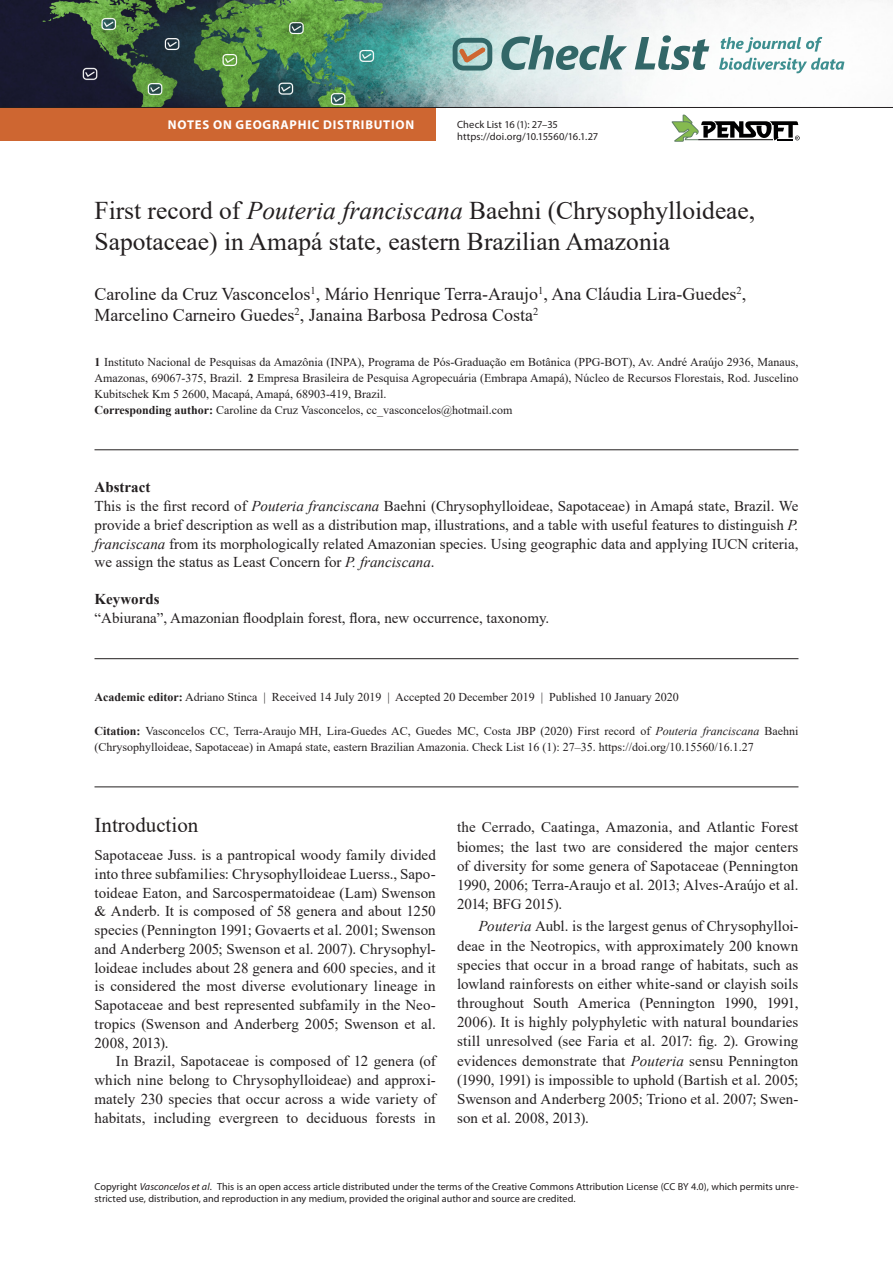
<style>
.page{position:relative;width:893px;height:1263px;background:#fff}
.page>*{position:absolute;margin:0;border:0;box-sizing:border-box;transform-origin:0 0}
.N_title{font:25.5px/30.6px "Times New Roman";color:#231f20}
.N_Head{font:21px "Times New Roman";color:#231f20}
.N_authors{font:18px/21.6px "Times New Roman";color:#231f20}
.N_body_i{font:15px/19.2px "Times New Roman";letter-spacing:.005em;color:#231f20;text-align:justify}
.N_body_nind{font:15px/18.8px "Times New Roman";letter-spacing:.005em;color:#231f20;text-align:justify}
.N_abstract_txt{font:15px/18.8px "Times New Roman";color:#231f20;text-align:justify}
.N_keywords_txt{font:15px "Times New Roman";color:#231f20}
.N_abstract{font:700 15px "Times New Roman";color:#231f20}
.N_keywords{font:700 15px "Times New Roman";color:#231f20}
.t1{font:700 12.75px "Myriad Pro";letter-spacing:.06em;color:#fff}
.N_affiliations{font:12px/15.9px "Times New Roman";color:#231f20;text-align:justify}
.N_citation{font:12px/15.9px "Times New Roman";color:#231f20}
.N_publ_data{font:12px "Times New Roman";color:#231f20}
.N_Corresponding_auth{font:12px "Times New Roman";color:#231f20}
.t2{font:10.5px/12.8px "Myriad Pro";letter-spacing:.01em;color:#231f20}
.copyright{font:10.2px/12.3px "Myriad Pro";letter-spacing:.005em;color:#231f20}
.s1{font-style:italic}
.s2{font-weight:700}
</style>
<div class="page">
<img style="left:0;top:0;width:893px;height:107px">
<svg style="left:453px;top:38px;width:39px;height:33px"></svg>
<svg style="left:501px;top:35px;width:126px;height:35px;background:#98b5b5"></svg>
<svg style="left:635px;top:35px;width:74px;height:35px"></svg>
<svg style="left:719px;top:37px;width:125px;height:36px"></svg>
<svg style="left:672px;top:115px;width:128px;height:27px"></svg>
<hr style="left:94px;top:449px;width:704px;height:1px;background:#231f20">
<hr style="left:94px;top:658px;width:704px;height:1px;background:#231f20">
<hr style="left:94px;top:787px;width:704px;height:1px;background:#231f20">
<div style="left:0;top:108px;width:436px;height:32px;background:#ce6631"></div>
<hr style="left:0;top:107px;width:893px;height:1px;background:#231f20">
<p class="t1" style="left:168px;top:116px;width:248px">NOTES ON GEOGRAPHIC DISTRIBUTION</p>
<p class="t2" style="left:457px;top:117px;width:143px">Check List 16 (1): 27–35 https://doi.org/10.15560/16.1.27</p>
<p class="N_title" style="left:94px;top:195px;width:662px">First record of <span class="s1">Pouteria franciscana</span> Baehni (Chrysophylloideae,<br>Sapotaceae) in Amapá state, eastern Brazilian Amazonia</p>
<p class="N_authors" style="left:94px;top:282px;width:653px">Caroline da Cruz Vasconcelos<sup>1</sup>, Mário Henrique Terra-Araujo<sup>1</sup>, Ana Cláudia Lira-Guedes<sup>2</sup>,<br>Marcelino Carneiro Guedes<sup>2</sup>, Janaina Barbosa Pedrosa Costa<sup>2</sup></p>
<p class="N_affiliations" style="left:94px;top:354px;width:705px"><span class="s2">1</span> Instituto Nacional de Pesquisas da Amazônia (INPA), Programa de Pós-Graduação em Botânica (PPG-BOT), Av. André Araújo 2936, Manaus, Amazonas, 69067-375, Brazil. <span class="s2">2</span> Empresa Brasileira de Pesquisa Agropecuária (Embrapa Amapá), Núcleo de Recursos Florestais, Rod. Juscelino Kubitschek Km 5 2600, Macapá, Amapá, 68903-419, Brazil.</p>
<p class="N_Corresponding_auth" style="left:94px;top:401px;width:419px"><span class="s2">Corresponding author:</span> Caroline da Cruz Vasconcelos, cc_vasconcelos@hotmail.com</p>
<p class="N_abstract" style="left:94px;top:476px;width:57px">Abstract</p>
<p class="N_abstract_txt" style="left:94px;top:496px;width:705px">This is the first record of <span class="s1">Pouteria franciscana</span> Baehni (Chrysophylloideae, Sapotaceae) in Amapá state, Brazil. We provide a brief description as well as a distribution map, illustrations, and a table with useful features to distinguish <span class="s1">P. franciscana</span> from its morphologically related Amazonian species. Using geographic data and applying IUCN criteria, we assign the status as Least Concern for <span class="s1">P. franciscana</span>.</p>
<p class="N_keywords" style="left:94px;top:588px;width:66px">Keywords</p>
<p class="N_keywords_txt" style="left:94px;top:607px;width:456px">“Abiurana”, Amazonian floodplain forest, flora, new occurrence, taxonomy.</p>
<p class="N_publ_data" style="left:94px;top:688px;width:586px"><span class="s2">Academic editor:</span> Adriano Stinca | Received 14 July 2019 | Accepted 20 December 2019 | Published 10 January 2020</p>
<p class="N_citation" style="left:94px;top:722px;width:705px"><span class="s2">Citation:</span> Vasconcelos CC, Terra-Araujo MH, Lira-Guedes AC, Guedes MC, Costa JBP (2020) First record of <span class="s1">Pouteria franciscana</span> Baehni (Chrysophylloideae, Sapotaceae) in Amapá state, eastern Brazilian Amazonia. Check List 16 (1): 27–35. https://doi.org/10.15560/16.1.27</p>
<p class="N_Head" style="left:94px;top:811px;width:105px">Introduction</p>
<p class="N_body_nind" style="left:94px;top:845px;width:343px">Sapotaceae Juss. is a pantropical woody family divided into three subfamilies: Chrysophylloideae Luerss., Sapo&shy;toideae Eaton, and Sarcospermatoideae (Lam) Swenson &amp; Anderb. It is composed of 58 genera and about 1250 species (Pennington 1991; Govaerts et al. 2001; Swenson and Anderberg 2005; Swenson et al. 2007). Chrysophyl&shy;loideae includes about 28 genera and 600 species, and it is considered the most diverse evolutionary lineage in Sapotaceae and best represented subfamily in the Neo&shy;tropics (Swenson and Anderberg 2005; Swenson et al.<br>2008, 2013).</p>
<p class="N_body_i" style="left:94px;top:1051px;width:343px;line-height:18.8px;text-indent:21px">In Brazil, Sapotaceae is composed of 12 genera (of which nine belong to Chrysophylloideae) and approxi&shy;mately 230 species that occur across a wide variety of habitats, including evergreen to deciduous forests in</p>
<p class="N_body_i" style="left:457px;top:817px;width:343px">the Cerrado, Caatinga, Amazonia, and Atlantic Forest biomes; the last two are considered the major centers of diversity for some genera of Sapotaceae (Pennington 1990, 2006; Terra-Araujo et al. 2013; Alves-Araújo et al.<br>2014; BFG 2015).</p>
<p class="N_body_i" style="left:457px;top:916px;width:343px;text-indent:21px"><span class="s1">Pouteria</span> Aubl. is the largest genus of Chrysophylloi&shy;deae in the Neotropics, with approximately 200 known species that occur in a broad range of habitats, such as lowland rainforests on either white-sand or clayish soils throughout South America (Pennington 1990, 1991, 2006). It is highly polyphyletic with natural boundaries still unresolved (see Faria et al. 2017: fig. 2). Growing evidences demonstrate that <span class="s1">Pouteria</span> sensu Pennington (1990, 1991) is impossible to uphold (Bartish et al. 2005; Swenson and Anderberg 2005; Triono et al. 2007; Swen&shy;son et al. 2008, 2013).</p>
<p class="copyright" style="left:94px;top:1180px;width:705px">Copyright <span class="s1">Vasconcelos et al</span>. This is an open access article distributed under the terms of the Creative Commons Attribution License (CC BY 4.0), which permits unre&shy;stricted use, distribution, and reproduction in any medium, provided the original author and source are credited.</p>
</div>
